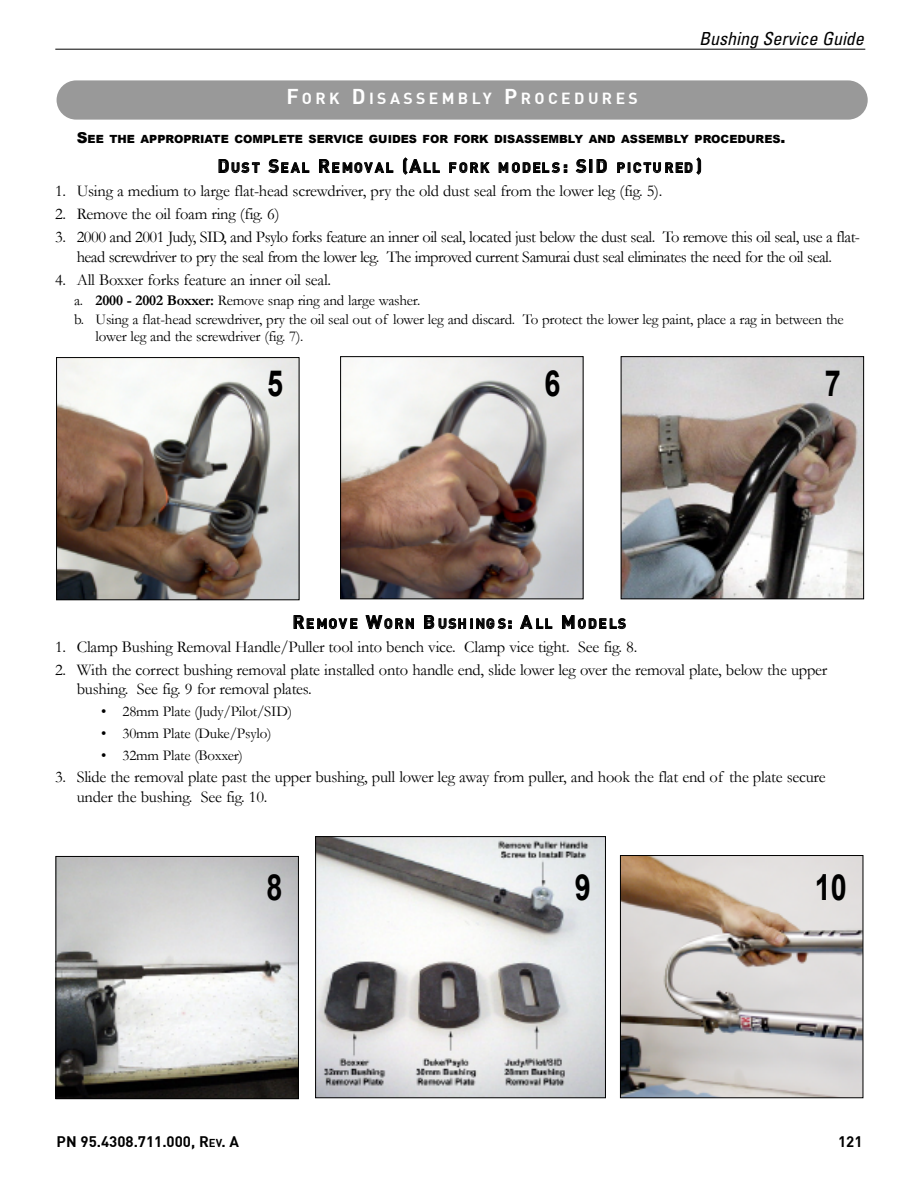
<style>
.page{position:relative;width:918px;height:1188px;background:#fff}
.page>*{position:absolute;margin:0;border:0;box-sizing:border-box;transform-origin:0 0}
.t1{font:700 36px "Arial";color:#000;scale:.8 1}
.t2{font:italic condensed 18px "Univers";color:#000}
.t3{font:16.5px/19.8px "Garamond";letter-spacing:-.015em;color:#000}
.t4{font:16.5px/19.8px "Garamond";letter-spacing:-.035em;color:#000;text-align:center}
.t5{font:700 15.75px "DIN";letter-spacing:.215em;color:#fff}
.t6{font:15px/19.8px "Garamond";letter-spacing:-.015em;color:#000}
.t7{font:700 15px "DIN";color:#000}
.t8{font:700 13.5px "DIN";letter-spacing:.135em;color:#000}
.t9{font:900 11.25px "Arial";color:#000}
.s1{font-size:21px}
.s2{font-size:15px}
.s3{font-size:18px}
.s4{font-weight:700}
.s5{font-size:11.25px}
</style>
<div class="page">
<hr style="left:55px;top:49px;width:810px;height:1px;background:#000">
<div style="left:57px;top:80px;width:811px;height:40px;background:#999;border-radius:20px"></div>
<img style="left:58px;top:359px;width:239px;height:239px">
<div style="left:56px;top:357px;width:243px;height:243px;border:1px solid #000"></div>
<img style="left:342px;top:358px;width:240px;height:239px">
<div style="left:340px;top:356px;width:244px;height:243px;border:1px solid #000"></div>
<img style="left:623px;top:358px;width:239px;height:239px">
<div style="left:621px;top:356px;width:243px;height:243px;border:1px solid #000"></div>
<img style="left:58px;top:858px;width:239px;height:239px">
<div style="left:56px;top:856px;width:243px;height:243px;border:1px solid #000"></div>
<img style="left:317px;top:838px;width:287px;height:258px">
<div style="left:315px;top:836px;width:291px;height:262px;border:1px solid #000"></div>
<img style="left:622px;top:857px;width:239px;height:239px">
<div style="left:620px;top:855px;width:243px;height:243px;border:1px solid #000"></div>
<p class="t5" style="left:286px;top:88px;width:353px"><span class="s1">F</span>ORK <span class="s1">D</span>ISASSEMBLY <span class="s1">P</span>ROCEDURES</p>
<p class="t2" style="left:699px;top:32px;width:166px">Bushing Service Guide</p>
<p class="t9" style="left:77px;top:131px;width:710px"><span class="s2">S</span>EE THE APPROPRIATE COMPLETE SERVICE GUIDES FOR FORK DISASSEMBLY AND ASSEMBLY PROCEDURES<span class="s2">.</span></p>
<p class="t8" style="left:218px;top:159px;width:486px"><span class="s3">D</span>UST <span class="s3">S</span>EAL <span class="s3">R</span>EMOVAL <span class="s3">(A</span>LL FORK MODELS<span class="s3">: SID</span> PICTURED<span class="s3">)</span></p>
<p class="t3" style="left:55px;top:181px;width:609px">1. Using a medium to large flat-head screwdriver, pry the old dust seal from the lower leg (fig. 5).</p>
<p class="t3" style="left:55px;top:204px;width:226px">2. Remove the oil foam ring (fig. 6)</p>
<p class="t4" style="left:55px;top:227px;width:806px">3. 2000 and 2001 Judy, SID, and Psylo forks feature an inner oil seal, located just below the dust seal. To remove this oil seal, use a flat&shy;head screwdriver to pry the seal from the lower leg. The improved current Samurai dust seal eliminates the need for the oil seal.</p>
<p class="t3" style="left:55px;top:270px;width:278px">4. All Boxxer forks feature an inner oil seal.</p>
<p class="t6" style="left:74px;top:290px;width:771px">a. <span class="s4">2000 - 2002 Boxxer:</span> Remove snap ring and large washer.<br>b. Using a flat-head screwdriver, pry the oil seal out of lower leg and discard. To protect the lower leg paint, place a rag in between the</p>
<p class="t6" style="left:96px;top:326px;width:209px">lower leg and the screwdriver (fig. 7).</p>
<h1 class="t1" style="left:267px;top:363px;width:22px">5</h1>
<h1 class="t1" style="left:544px;top:363px;width:22px">6</h1>
<h1 class="t1" style="left:825px;top:363px;width:22px">7</h1>
<p class="t8" style="left:293px;top:615px;width:335px"><span class="s3">R</span>EMOVE <span class="s3">W</span>ORN <span class="s3">B</span>USHINGS<span class="s3">: A</span> LL <span class="s3">M</span>ODELS</p>
<p class="t3" style="left:55px;top:637px;width:584px">1. Clamp Bushing Removal Handle/Puller tool into bench vice. Clamp vice tight. See fig. 8.</p>
<p class="t3" style="left:77px;top:660px;width:752px;text-indent:-22px">2. With the correct bushing removal plate installed onto handle end, slide lower leg over the removal plate, below the upper bushing. See fig. 9 for removal plates.</p>
<p class="t6" style="left:101px;top:702px;width:193px">• 28mm Plate (Judy/Pilot/SID)</p>
<p class="t6" style="left:101px;top:723px;width:172px">• 30mm Plate (Duke/Psylo)</p>
<p class="t6" style="left:101px;top:745px;width:143px">• 32mm Plate (Boxxer)</p>
<p class="t3" style="left:77px;top:767px;width:751px;text-indent:-22px">3. Slide the removal plate past the upper bushing, pull lower leg away from puller, and hook the flat end of the plate secure under the bushing. See fig. 10.</p>
<h1 class="t1" style="left:267px;top:867px;width:22px">8</h1>
<h1 class="t1" style="left:575px;top:867px;width:22px">9</h1>
<h1 class="t1" style="left:815px;top:867px;width:42px">10</h1>
<p class="t7" style="left:57px;top:1132px;width:184px">PN 95.4308.711.000, R<span class="s5">EV</span>. A</p>
<p class="t7" style="left:838px;top:1132px;width:26px">121</p>
</div>
